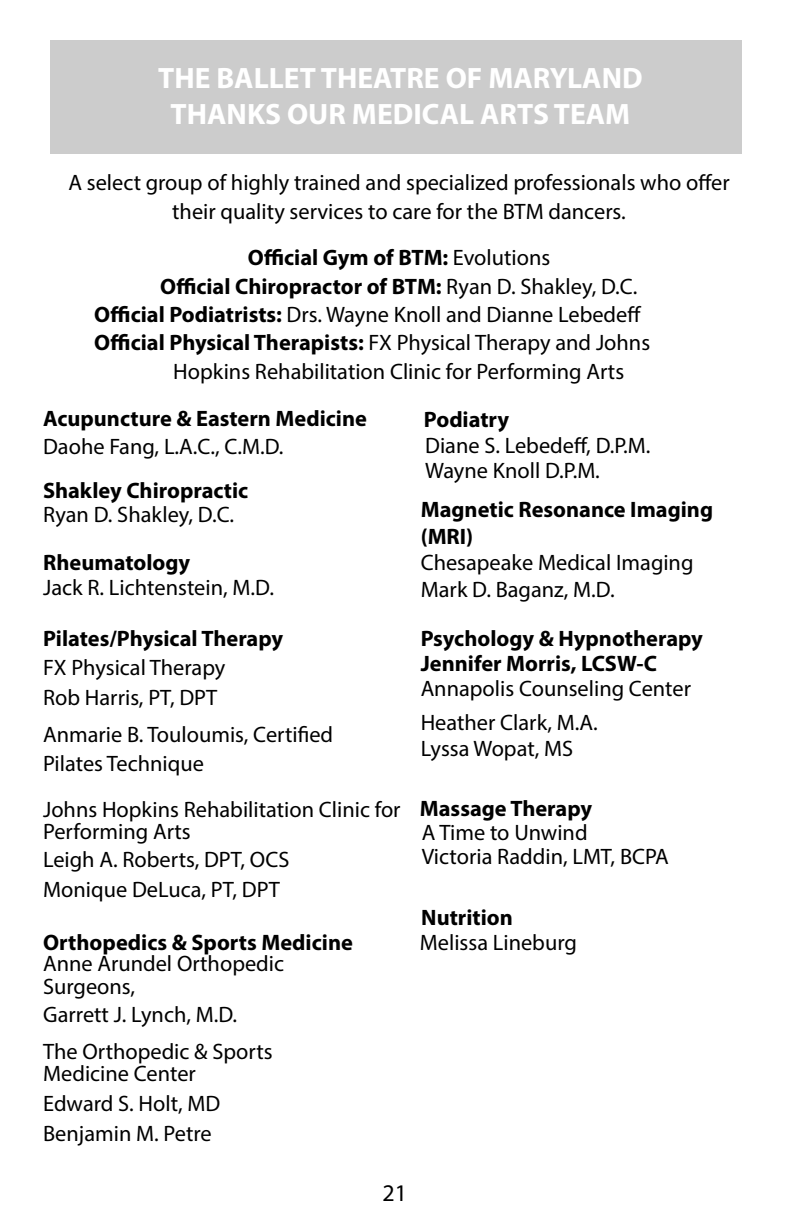
<style>
.page{position:relative;width:792px;height:1224px;background:#fff}
.page>*{position:absolute;margin:0;border:0;box-sizing:border-box;transform-origin:0 0}
.t1{font:31.6px "Myriad Pro";color:#fff}
.t2{font:700 29.6px/35.4px "Myriad Pro";color:#fff;text-align:center}
.t3{font:24px "Myriad Pro";color:#000}
.t4{font:22.4px/29.6px "Myriad Pro";color:#000}
.t5{font:700 22.4px/26.6px "Myriad Pro";color:#000}
.s1{font-weight:400}
.s2{font-weight:700}
</style>
<div class="page">
<div style="left:50px;top:41px;width:692px;height:113px;background:#ccc"></div>
<h2 class="t2" style="left:158px;top:60px;width:486px">THE BALLET THEATRE OF MARYLAND<br>THANKS OUR MEDICAL ARTS TEAM</h2>
<h1 class="t1" style="left:159px;top:79px;width:485px">THE BALLET THEATRE OF MARYLAND</h1>
<p class="t4" style="left:68px;top:168px;width:663px;line-height:28.6px;text-align:center">A select group of highly trained and specialized professionals who offer their quality services to care for the BTM dancers.</p>
<p class="t5" style="left:248px;top:244px;width:304px">Official Gym of BTM: <span class="s1">Evolutions</span></p>
<p class="t5" style="left:160px;top:272px;width:479px">Official Chiropractor of BTM: <span class="s1">Ryan D. Shakley, D.C.</span></p>
<p class="t4" style="left:94px;top:299px;width:549px"><span class="s2">Official Podiatrists:</span> Drs. Wayne Knoll and Dianne Lebedeff</p>
<p class="t5" style="left:94px;top:329px;width:557px">Official Physical Therapists: <span class="s1">FX Physical Therapy and Johns</span></p>
<p class="t4" style="left:173px;top:356px;width:452px">Hopkins Rehabilitation Clinic for Performing Arts</p>
<p class="t5" style="left:43px;top:404px;width:325px">Acupuncture &amp; Eastern Medicine</p>
<p class="t4" style="left:43px;top:431px;width:242px">Daohe Fang, L.A.C., C.M.D.</p>
<p class="t5" style="left:43px;top:477px;width:207px">Shakley Chiropractic</p>
<p class="t4" style="left:43px;top:500px;width:193px">Ryan D. Shakley, D.C.</p>
<p class="t5" style="left:43px;top:549px;width:149px">Rheumatology</p>
<p class="t4" style="left:43px;top:572px;width:232px">Jack R. Lichtenstein, M.D.</p>
<p class="t5" style="left:43px;top:624px;width:242px">Pilates/Physical Therapy</p>
<p class="t4" style="left:43px;top:653px;width:184px">FX Physical Therapy<br>Rob Harris, PT, DPT</p>
<p class="t4" style="left:43px;top:720px;width:292px;line-height:28.6px">Anmarie B. Touloumis, Certified<br>Pilates Technique</p>
<p class="t4" style="left:43px;top:798px;width:359px;line-height:22.4px">Johns Hopkins Rehabilitation Clinic for<br>Performing Arts</p>
<p class="t4" style="left:43px;top:845px;width:248px">Leigh A. Roberts, DPT, OCS<br>Monique DeLuca, PT, DPT</p>
<p class="t5" style="left:43px;top:928px;width:311px">Orthopedics &amp; Sports Medicine</p>
<p class="t4" style="left:43px;top:952px;width:243px;line-height:22.4px">Anne Arundel Orthopedic<br>Surgeons,</p>
<p class="t4" style="left:43px;top:996px;width:231px;line-height:37px">Garrett J. Lynch, M.D.<br>The Orthopedic &amp; Sports</p>
<p class="t4" style="left:43px;top:1059px;width:179px">Medicine Center<br>Edward S. Holt, MD<br>Benjamin M. Petre</p>
<p class="t5" style="left:424px;top:405px;width:87px">Podiatry</p>
<p class="t4" style="left:425px;top:432px;width:227px;line-height:25.2px">Diane S. Lebedeff, D.P.M.<br>Wayne Knoll D.P.M.</p>
<p class="t5" style="left:421px;top:496px;width:294px">Magnetic Resonance Imaging (MRI)</p>
<p class="t4" style="left:421px;top:549px;width:274px;line-height:26.6px">Chesapeake Medical Imaging<br>Mark D. Baganz, M.D.</p>
<p class="t5" style="left:421px;top:624px;width:284px;line-height:25.8px">Psychology &amp; Hypnotherapy<br>Jennifer Morris, LCSW-C</p>
<p class="t4" style="left:421px;top:671px;width:272px;line-height:34.2px">Annapolis Counseling Center<br>Heather Clark, M.A.</p>
<p class="t4" style="left:421px;top:734px;width:154px">Lyssa Wopat, MS</p>
<p class="t5" style="left:420px;top:794px;width:174px">Massage Therapy</p>
<p class="t4" style="left:422px;top:820px;width:248px;line-height:24.4px">A Time to Unwind<br>Victoria Raddin, LMT, BCPA</p>
<p class="t5" style="left:421px;top:904px;width:93px">Nutrition</p>
<p class="t4" style="left:420px;top:927px;width:159px">Melissa Lineburg</p>
<p class="t3" style="left:382px;top:1178px;width:26px">21</p>
</div>
